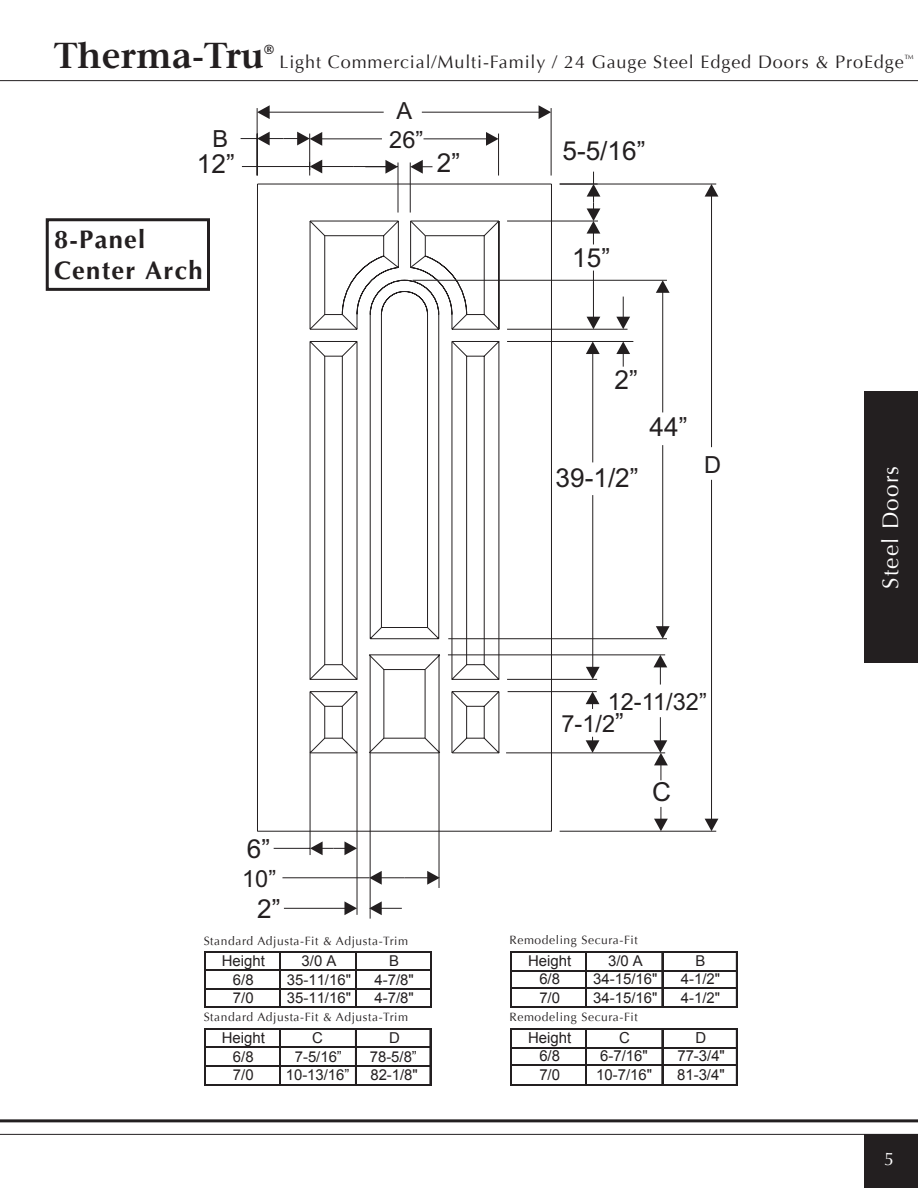
<style>
.page{position:relative;width:918px;height:1188px;background:#fff}
.page>*{position:absolute;margin:0;border:0;box-sizing:border-box;transform-origin:0 0}
.t1{font:600 36px "Stone Serif";color:#231f20}
.t2{font:26.25px "Arial";color:#231f20}
.t3{font:700 25.5px "Optima";letter-spacing:.05em;color:#231f20}
.t4{font:23.55px "Arial";color:#231f20}
.t5{font:22.5px "Optima";letter-spacing:.05em;color:#fff}
.t6{font:18px "Optima";letter-spacing:.05em;color:#231f20}
.t7{font:15.15px "Arial";color:#231f20}
.t8{font:15px "Arial";color:#231f20}
.t9{font:14.85px "Arial";color:#231f20}
.t10{font:600 13.05px "Stone Serif";color:#231f20}
.t11{font:12px "Optima";letter-spacing:.05em;color:#231f20}
.s1{font-size:26.25px}
</style>
<div class="page">
<hr style="left:0;top:80px;width:918px;height:1px;background:#231f20">
<hr style="left:0;top:1119px;width:918px;height:3px;background:#231f20">
<hr style="left:0;top:1134px;width:918px;height:1px;background:#231f20">
<div style="left:864px;top:1134px;width:54px;height:54px;background:#231f20"></div>
<hr style="left:711px;top:480px;width:1px;height:340px;background:#231f20">
<svg style="left:705px;top:819px;width:13px;height:12px"></svg>
<hr style="left:711px;top:195px;width:1px;height:252px;background:#231f20">
<svg style="left:705px;top:184px;width:13px;height:13px"></svg>
<hr style="left:560px;top:184px;width:156px;height:1px;background:#231f20">
<hr style="left:560px;top:831px;width:156px;height:1px;background:#231f20">
<hr style="left:448px;top:655px;width:217px;height:1px;background:#231f20">
<hr style="left:506px;top:753px;width:159px;height:1px;background:#231f20">
<hr style="left:413px;top:280px;width:254px;height:1px;background:#231f20">
<hr style="left:448px;top:638px;width:219px;height:1px;background:#231f20">
<hr style="left:662px;top:445px;width:1px;height:182px;background:#231f20">
<svg style="left:656px;top:626px;width:14px;height:13px"></svg>
<hr style="left:662px;top:292px;width:1px;height:120px;background:#231f20">
<svg style="left:656px;top:280px;width:14px;height:13px"></svg>
<svg style="left:653px;top:655px;width:14px;height:30px"></svg>
<svg style="left:654px;top:807px;width:14px;height:24px"></svg>
<svg style="left:653px;top:717px;width:15px;height:63px"></svg>
<hr style="left:507px;top:329px;width:121px;height:1px;background:#231f20">
<hr style="left:507px;top:341px;width:126px;height:1px;background:#231f20">
<svg style="left:616px;top:342px;width:14px;height:25px"></svg>
<svg style="left:616px;top:297px;width:14px;height:32px"></svg>
<svg style="left:586px;top:737px;width:13px;height:16px"></svg>
<svg style="left:586px;top:692px;width:13px;height:17px"></svg>
<hr style="left:592px;top:495px;width:1px;height:173px;background:#231f20">
<hr style="left:508px;top:691px;width:89px;height:1px;background:#231f20">
<svg style="left:586px;top:667px;width:14px;height:12px"></svg>
<hr style="left:592px;top:353px;width:1px;height:109px;background:#231f20">
<svg style="left:586px;top:342px;width:14px;height:12px"></svg>
<hr style="left:593px;top:271px;width:1px;height:47px;background:#231f20">
<hr style="left:507px;top:679px;width:90px;height:1px;background:#231f20">
<svg style="left:587px;top:317px;width:13px;height:12px"></svg>
<hr style="left:507px;top:221px;width:91px;height:1px;background:#231f20">
<svg style="left:587px;top:172px;width:13px;height:72px"></svg>
<hr style="left:422px;top:112px;width:118px;height:1px;background:#231f20">
<hr style="left:257px;top:184px;width:294px;height:1px;background:#231f20">
<hr style="left:257px;top:831px;width:294px;height:1px;background:#231f20">
<hr style="left:551px;top:184px;width:1px;height:647px;background:#231f20">
<hr style="left:560px;top:184px;width:38px;height:1px;background:#231f20">
<svg style="left:539px;top:105px;width:12px;height:14px"></svg>
<hr style="left:551px;top:108px;width:1px;height:68px;background:#231f20">
<svg style="left:359px;top:133px;width:141px;height:746px"></svg>
<svg style="left:369px;top:166px;width:84px;height:723px"></svg>
<svg style="left:369px;top:901px;width:33px;height:14px"></svg>
<svg style="left:365px;top:160px;width:75px;height:725px"></svg>
<svg style="left:359px;top:138px;width:40px;height:616px"></svg>
<hr style="left:269px;top:112px;width:115px;height:1px;background:#231f20">
<svg style="left:258px;top:105px;width:12px;height:14px"></svg>
<hr style="left:370px;top:655px;width:1px;height:264px;background:#231f20">
<hr style="left:282px;top:877px;width:87px;height:1px;background:#231f20">
<hr style="left:257px;top:108px;width:1px;height:68px;background:#231f20">
<svg style="left:241px;top:132px;width:118px;height:783px"></svg>
<hr style="left:355px;top:953px;width:2px;height:55px;background:#231f20">
<hr style="left:204px;top:951px;width:227px;height:2px;background:#231f20">
<hr style="left:204px;top:969px;width:227px;height:2px;background:#231f20">
<hr style="left:204px;top:988px;width:227px;height:2px;background:#231f20">
<hr style="left:204px;top:1007px;width:227px;height:1px;background:#231f20">
<hr style="left:279px;top:953px;width:1px;height:55px;background:#231f20">
<hr style="left:204px;top:953px;width:1px;height:55px;background:#231f20">
<hr style="left:430px;top:953px;width:1px;height:55px;background:#231f20">
<hr style="left:355px;top:1030px;width:2px;height:56px;background:#231f20">
<hr style="left:204px;top:1029px;width:227px;height:1px;background:#231f20">
<hr style="left:204px;top:1047px;width:227px;height:1px;background:#231f20">
<hr style="left:204px;top:1065px;width:227px;height:2px;background:#231f20">
<hr style="left:204px;top:1084px;width:227px;height:2px;background:#231f20">
<hr style="left:279px;top:1030px;width:1px;height:56px;background:#231f20">
<hr style="left:204px;top:1030px;width:1px;height:56px;background:#231f20">
<hr style="left:430px;top:1030px;width:1px;height:56px;background:#231f20">
<hr style="left:510px;top:970px;width:228px;height:1px;background:#231f20">
<hr style="left:510px;top:987px;width:228px;height:2px;background:#231f20">
<hr style="left:510px;top:1006px;width:228px;height:2px;background:#231f20">
<hr style="left:510px;top:951px;width:228px;height:2px;background:#231f20">
<hr style="left:662px;top:952px;width:1px;height:56px;background:#231f20">
<hr style="left:736px;top:952px;width:2px;height:56px;background:#231f20">
<hr style="left:586px;top:952px;width:1px;height:56px;background:#231f20">
<hr style="left:510px;top:952px;width:2px;height:56px;background:#231f20">
<hr style="left:510px;top:1047px;width:228px;height:2px;background:#231f20">
<hr style="left:510px;top:1065px;width:228px;height:1px;background:#231f20">
<hr style="left:510px;top:1084px;width:228px;height:2px;background:#231f20">
<hr style="left:510px;top:1028px;width:228px;height:2px;background:#231f20">
<hr style="left:662px;top:1029px;width:1px;height:56px;background:#231f20">
<hr style="left:736px;top:1029px;width:2px;height:56px;background:#231f20">
<hr style="left:586px;top:1029px;width:1px;height:56px;background:#231f20">
<hr style="left:510px;top:1029px;width:2px;height:56px;background:#231f20">
<div style="left:864px;top:392px;width:54px;height:271px;background:#231f20"></div>
<div style="left:46px;top:218px;width:164px;height:73px;border:3px solid #231f20"></div>
<p class="t1" style="left:54px;top:33px;width:212px">Therma-Tru</p>
<p class="t10" style="left:264px;top:41px;width:11px">®</p>
<p class="t6" style="left:279px;top:51px;width:637px">Light Commercial/Multi-Family / 24 Gauge Steel Edged Doors &amp; ProEdge<sup>™</sup></p>
<p class="t4" style="left:213px;top:125px;width:17px">B</p>
<p class="t2" style="left:197px;top:149px;width:39px">12”</p>
<p class="t3" style="left:54px;top:225px;width:93px">8-Panel</p>
<p class="t3" style="left:54px;top:255px;width:150px">Center Arch</p>
<p class="t4" style="left:396px;top:97px;width:17px">A</p>
<p class="t4" style="left:389px;top:126px;width:36px">26”</p>
<p class="t2" style="left:437px;top:148px;width:25px">2”</p>
<p class="t2" style="left:562px;top:136px;width:84px">5-5/16”</p>
<p class="t2" style="left:572px;top:243px;width:39px">15”</p>
<p class="t2" style="left:614px;top:365px;width:25px">2”</p>
<p class="t2" style="left:556px;top:463px;width:84px">39-1/2”</p>
<p class="t2" style="left:650px;top:412px;width:39px">44”</p>
<p class="t4" style="left:704px;top:451px;width:19px">D</p>
<p class="t2" style="left:247px;top:834px;width:25px">6”</p>
<p class="t4" style="left:242px;top:866px;width:36px">10”</p>
<p class="t2" style="left:257px;top:894px;width:25px">2”</p>
<p class="t11" style="left:204px;top:933px;width:206px">Standard Adjusta-Fit &amp; Adjusta-Trim</p>
<p class="t4" style="left:608px;top:688px;width:101px">12-11/32”</p>
<p class="t4" style="left:562px;top:710px;width:64px">7-1/2<span class="s1">”</span></p>
<p class="t2" style="left:652px;top:777px;width:20px">C</p>
<p class="t11" style="left:510px;top:933px;width:130px">Remodeling Secura-Fit</p>
<p class="t9" style="left:528px;top:952px;width:45px">Height</p>
<p class="t9" style="left:608px;top:952px;width:36px">3/0 A</p>
<p class="t9" style="left:695px;top:952px;width:11px">B</p>
<p class="t9" style="left:539px;top:971px;width:22px">6/8</p>
<p class="t9" style="left:593px;top:971px;width:66px">34-15/16"</p>
<p class="t9" style="left:681px;top:971px;width:41px">4-1/2"</p>
<p class="t9" style="left:539px;top:989px;width:22px">7/0</p>
<p class="t9" style="left:593px;top:989px;width:66px">34-15/16"</p>
<p class="t9" style="left:681px;top:989px;width:41px">4-1/2"</p>
<p class="t7" style="left:528px;top:1029px;width:45px">Height</p>
<p class="t7" style="left:619px;top:1029px;width:12px">C</p>
<p class="t7" style="left:696px;top:1029px;width:12px">D</p>
<p class="t7" style="left:539px;top:1048px;width:22px">6/8</p>
<p class="t7" style="left:600px;top:1048px;width:49px">6-7/16"</p>
<p class="t7" style="left:677px;top:1048px;width:49px">77-3/4"</p>
<p class="t7" style="left:539px;top:1067px;width:22px">7/0</p>
<p class="t7" style="left:596px;top:1067px;width:57px">10-7/16"</p>
<p class="t7" style="left:677px;top:1067px;width:49px">81-3/4"</p>
<p class="t9" style="left:222px;top:953px;width:45px">Height</p>
<p class="t9" style="left:302px;top:953px;width:36px">3/0 A</p>
<p class="t9" style="left:389px;top:953px;width:11px">B</p>
<p class="t9" style="left:233px;top:971px;width:22px">6/8</p>
<p class="t9" style="left:287px;top:971px;width:66px">35-11/16"</p>
<p class="t9" style="left:375px;top:971px;width:41px">4-7/8"</p>
<p class="t9" style="left:233px;top:990px;width:22px">7/0</p>
<p class="t9" style="left:287px;top:990px;width:66px">35-11/16"</p>
<p class="t9" style="left:375px;top:990px;width:41px">4-7/8"</p>
<p class="t8" style="left:222px;top:1030px;width:45px">Height</p>
<p class="t8" style="left:312px;top:1030px;width:12px">C</p>
<p class="t8" style="left:389px;top:1030px;width:12px">D</p>
<p class="t8" style="left:233px;top:1048px;width:22px">6/8</p>
<p class="t8" style="left:295px;top:1048px;width:49px">7-5/16”</p>
<p class="t8" style="left:370px;top:1048px;width:49px">78-5/8”</p>
<p class="t8" style="left:233px;top:1067px;width:22px">7/0</p>
<p class="t8" style="left:286px;top:1067px;width:65px">10-13/16”</p>
<p class="t8" style="left:370px;top:1067px;width:49px">82-1/8"</p>
<p class="t11" style="left:204px;top:1010px;width:206px">Standard Adjusta-Fit &amp; Adjusta-Trim</p>
<p class="t11" style="left:510px;top:1010px;width:130px">Remodeling Secura-Fit</p>
<p class="t5" style="left:877px;top:589px;width:124px;rotate:-90deg">Steel Doors</p>
</div>
